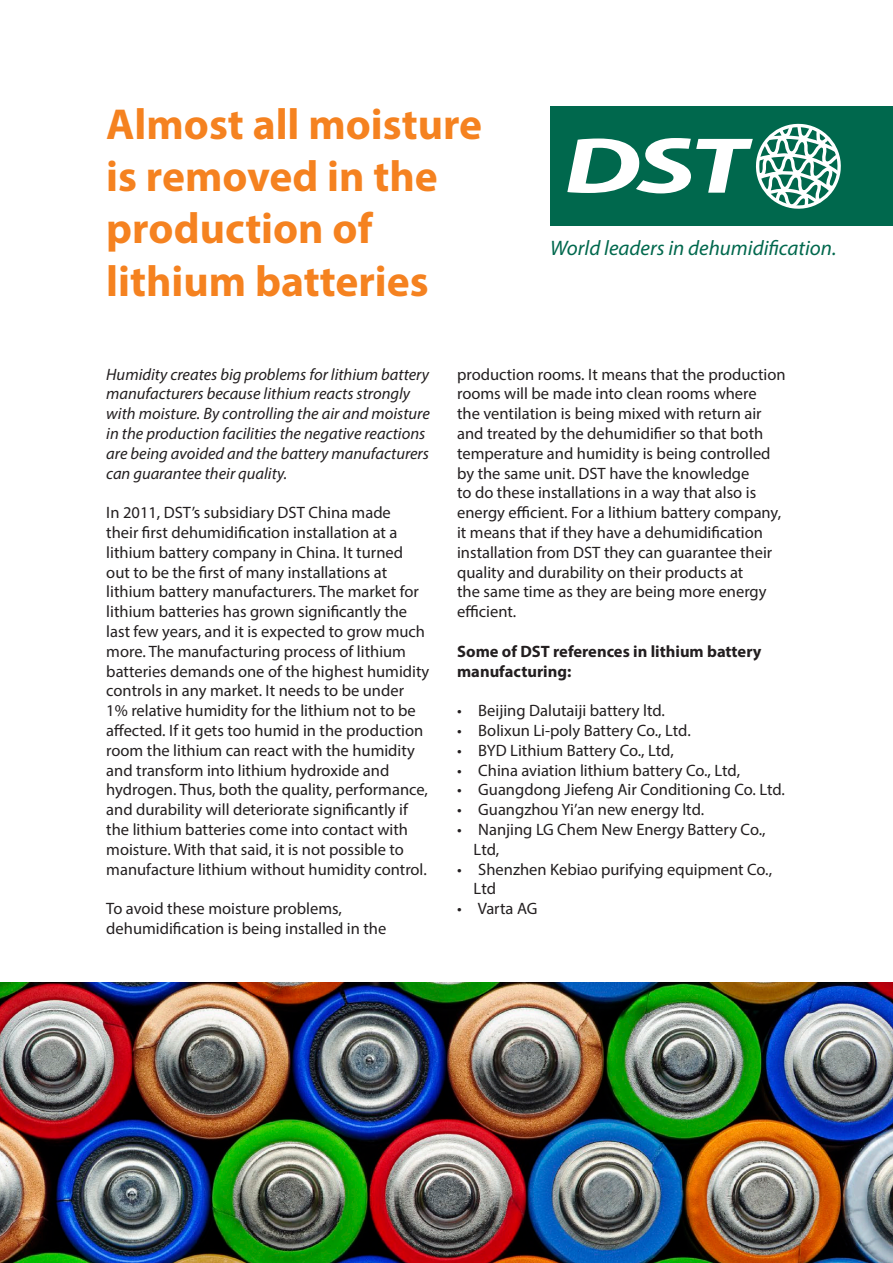
<style>
.page{position:relative;width:893px;height:1263px;background:#fff}
.page>*{position:absolute;margin:0;border:0;box-sizing:border-box;transform-origin:0 0}
.Rubrik{font:700 43.5px/52.2px "Myriad Pro";color:#f58220}
.Slogan{font:italic 21px "Myriad Pro";color:#00684d}
.Brödtext{font:16.5px/19.8px "Myriad Pro";color:#231f20}
.Ingress{font:italic 16.5px/19.8px "Myriad Pro";color:#231f20}
.t1{font:700 16.5px/19.8px "Myriad Pro";color:#231f20}
</style>
<div class="page">
<div style="left:550px;top:106px;width:308px;height:120px;background:#00684d"></div>
<svg style="left:567px;top:123px;width:274px;height:86px"></svg>
<div style="left:847px;top:106px;width:46px;height:120px;background:#00684d"></div>
<img style="left:0;top:983px;width:893px;height:280px">
<p class="Rubrik" style="left:106px;top:97px;width:377px">Almost all moisture is removed in the production of</p>
<p class="Rubrik" style="left:106px;top:253px;width:324px">lithium batteries</p>
<p class="Slogan" style="left:550px;top:235px;width:288px">World leaders in dehumidification.</p>
<p class="Ingress" style="left:106px;top:364px;width:325px">Humidity creates big problems for lithium battery manufacturers because lithium reacts strongly with moisture. By controlling the air and moisture in the production facilities the negative reactions are being avoided and the battery manufacturers can guarantee their quality.</p>
<p class="Brödtext" style="left:106px;top:502px;width:325px">In 2011, DST’s subsidiary DST China made<br>their first dehumidification installation at a lithium battery company in China. It turned out to be the first of many installations at lithium battery manufacturers. The market for lithium batteries has grown significantly the last few years, and it is expected to grow much more. The manufacturing process of lithium batteries demands one of the highest humidity controls in any market. It needs to be under 1% relative humidity for the lithium not to be affected. If it gets too humid in the production room the lithium can react with the humidity and transform into lithium hydroxide and hydrogen. Thus, both the quality, performance, and durability will deteriorate significantly if the lithium batteries come into contact with moisture. With that said, it is not possible to manufacture lithium without humidity control.</p>
<p class="Brödtext" style="left:106px;top:898px;width:282px">To avoid these moisture problems, dehumidification is being installed in the</p>
<p class="Brödtext" style="left:457px;top:364px;width:330px">production rooms. It means that the production rooms will be made into clean rooms where<br>the ventilation is being mixed with return air and treated by the dehumidifier so that both temperature and humidity is being controlled by the same unit. DST have the knowledge<br>to do these installations in a way that also is energy efficient. For a lithium battery company, it means that if they have a dehumidification installation from DST they can guarantee their quality and durability on their products at<br>the same time as they are being more energy efficient.</p>
<p class="t1" style="left:457px;top:641px;width:306px">Some of DST references in lithium battery manufacturing:</p>
<p class="Brödtext" style="left:457px;top:700px;width:209px">• Beijing Dalutaiji battery ltd.</p>
<p class="Brödtext" style="left:457px;top:720px;width:235px">• Bolixun Li-poly Battery Co., Ltd.</p>
<p class="Brödtext" style="left:457px;top:740px;width:218px">• BYD Lithium Battery Co., Ltd,</p>
<p class="Brödtext" style="left:457px;top:760px;width:284px">• China aviation lithium battery Co., Ltd,</p>
<p class="Brödtext" style="left:457px;top:780px;width:329px">• Guangdong Jiefeng Air Conditioning Co. Ltd.</p>
<p class="Brödtext" style="left:457px;top:799px;width:249px">• Guangzhou Yi’an new energy ltd.</p>
<p class="Brödtext" style="left:474px;top:819px;width:293px;text-indent:-16px">• Nanjing LG Chem New Energy Battery Co.,<br>Ltd,</p>
<p class="Brödtext" style="left:474px;top:859px;width:300px;text-indent:-16px">• Shenzhen Kebiao purifying equipment Co.,<br>Ltd</p>
<p class="Brödtext" style="left:457px;top:898px;width:82px">• Varta AG</p>
</div>
